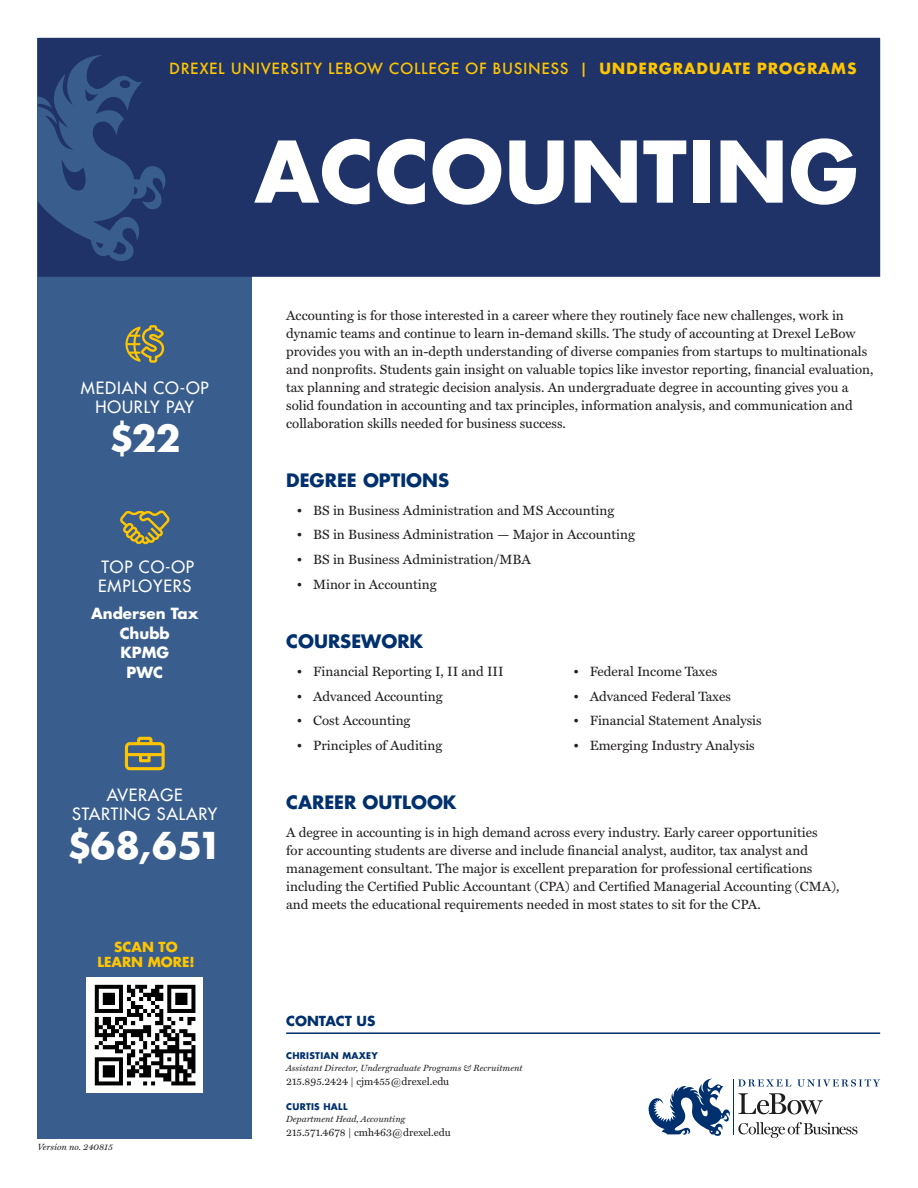
<style>
.page{position:relative;width:918px;height:1188px;background:#fff}
.page>*{position:absolute;margin:0;border:0;box-sizing:border-box;transform-origin:0 0}
.t1{font:700 82.5px "Futura Std";letter-spacing:.01em;color:#fff}
.Sidebar_Header{font:700 36px "Futura Std";letter-spacing:-.005em;color:#fff}
.t2{font:700 18px "Futura Std";color:#00306d}
.Sidebar_Header-2{font:500 16.5px/19.2px "Futura Std";letter-spacing:.05em;color:#fff;text-align:center}
.t3{font:500 15px "Futura";letter-spacing:.04em;color:#ffc500}
.Sidebar_Header_Not_Bold{font:700 15px "Futura Std";color:#fff}
.body_copy{font:13.5px/18px "Miller Text";color:#231f20}
.t4{font:700 13.5px "Futura Std";color:#ffc500}
.t5{font:700 13.5px "Futura Std";color:#00306d}
.Contact{font:10.5px "Miller Text";color:#231f20}
.Contact-2{font:italic 9px "Miller Text";color:#231f20}
.Contact-3{font:700 9px "Futura Std";letter-spacing:.03em;color:#00306d}
.s1{font-weight:700}
</style>
<div class="page">
<div style="left:38px;top:38px;width:214px;height:1100px;background:#395e8d"></div>
<div style="left:38px;top:38px;width:842px;height:239px;background:#1f3369"></div>
<svg style="left:113px;top:242px;width:16px;height:16px"></svg>
<div style="left:120px;top:80px;width:10px;height:8px;background:#1f3369;border-radius:50%"></div>
<svg style="left:134px;top:187px;width:5px;height:8px"></svg>
<svg style="left:125px;top:737px;width:40px;height:33px"></svg>
<svg style="left:120px;top:510px;width:50px;height:34px"></svg>
<svg style="left:125px;top:325px;width:39px;height:38px"></svg>
<img style="left:87px;top:977px;width:116px;height:116px">
<hr style="left:286px;top:1032px;width:594px;height:2px;background:#00306d">
<svg style="left:738px;top:1093px;width:85px;height:21px"></svg>
<svg style="left:738px;top:1079px;width:53px;height:8px"></svg>
<svg style="left:797px;top:1079px;width:83px;height:8px"></svg>
<svg style="left:738px;top:1122px;width:120px;height:16px"></svg>
<hr style="left:733px;top:1079px;width:1px;height:55px;background:#00306d">
<svg style="left:649px;top:1079px;width:81px;height:57px"></svg>
<p class="t3" style="left:169px;top:58px;width:689px">DREXEL UNIVERSITY LEBOW COLLEGE OF BUSINESS | <span class="s1">UNDERGRADUATE PROGRAMS</span></p>
<p class="t1" style="left:255px;top:117px;width:605px">ACCOUNTING</p>
<p class="Sidebar_Header-2" style="left:81px;top:378px;width:129px">MEDIAN CO-OP<br>HOURLY PAY</p>
<p class="Sidebar_Header" style="left:109px;top:415px;width:73px">$22</p>
<p class="Sidebar_Header-2" style="left:98px;top:557px;width:97px;text-align:left">TOP CO-OP<br>EMPLOYERS</p>
<p class="Sidebar_Header_Not_Bold" style="left:91px;top:604px;width:109px">Andersen Tax</p>
<p class="Sidebar_Header_Not_Bold" style="left:120px;top:623px;width:52px">Chubb</p>
<p class="Sidebar_Header_Not_Bold" style="left:120px;top:643px;width:50px">KPMG</p>
<p class="Sidebar_Header_Not_Bold" style="left:127px;top:662px;width:38px">PWC</p>
<p class="Sidebar_Header-2" style="left:72px;top:785px;width:147px">AVERAGE<br>STARTING SALARY</p>
<p class="Sidebar_Header" style="left:67px;top:822px;width:157px">$68,651</p>
<p class="t4" style="left:114px;top:938px;width:65px">SCAN TO</p>
<p class="t4" style="left:97px;top:953px;width:99px">LEARN MORE!</p>
<p class="Contact-2" style="left:38px;top:1142px;width:76px">Version no. 240815</p>
<p class="body_copy" style="left:286px;top:307px;width:589px">Accounting is for those interested in a career where they routinely face new challenges, work in dynamic teams and continue to learn in-demand skills. The study of accounting at Drexel LeBow provides you with an in-depth understanding of diverse companies from startups to multinationals and nonprofits. Students gain insight on valuable topics like investor reporting, financial evaluation, tax planning and strategic decision analysis. An undergraduate degree in accounting gives you a solid foundation in accounting and tax principles, information analysis, and communication and collaboration skills needed for business success.</p>
<p class="t2" style="left:286px;top:468px;width:165px">DEGREE OPTIONS</p>
<p class="body_copy" style="left:297px;top:501px;width:319px">• BS in Business Administration and MS Accounting</p>
<p class="body_copy" style="left:297px;top:526px;width:340px">• BS in Business Administration — Major in Accounting</p>
<p class="body_copy" style="left:297px;top:551px;width:235px">• BS in Business Administration/MBA</p>
<p class="body_copy" style="left:297px;top:576px;width:141px">• Minor in Accounting</p>
<p class="t2" style="left:286px;top:629px;width:139px">COURSEWORK</p>
<p class="body_copy" style="left:297px;top:663px;width:208px">• Financial Reporting I, II and III</p>
<p class="body_copy" style="left:297px;top:687px;width:147px">• Advanced Accounting</p>
<p class="body_copy" style="left:297px;top:712px;width:115px">• Cost Accounting</p>
<p class="body_copy" style="left:297px;top:737px;width:147px">• Principles of Auditing</p>
<p class="t2" style="left:286px;top:790px;width:172px">CAREER OUTLOOK</p>
<p class="body_copy" style="left:573px;top:663px;width:145px">• Federal Income Taxes</p>
<p class="body_copy" style="left:573px;top:687px;width:159px">• Advanced Federal Taxes</p>
<p class="body_copy" style="left:573px;top:712px;width:190px">• Financial Statement Analysis</p>
<p class="body_copy" style="left:573px;top:737px;width:183px">• Emerging Industry Analysis</p>
<p class="body_copy" style="left:286px;top:824px;width:555px">A degree in accounting is in high demand across every industry. Early career opportunities<br>for accounting students are diverse and include financial analyst, auditor, tax analyst and management consultant. The major is excellent preparation for professional certifications including the Certified Public Accountant (CPA) and Certified Managerial Accounting (CMA), and meets the educational requirements needed in most states to sit for the CPA.</p>
<p class="t5" style="left:286px;top:1012px;width:91px">CONTACT US</p>
<p class="Contact-3" style="left:286px;top:1050px;width:93px">CHRISTIAN MAXEY</p>
<p class="Contact-2" style="left:286px;top:1063px;width:238px">Assistant Director, Undergraduate Programs &amp; Recruitment</p>
<p class="Contact" style="left:286px;top:1075px;width:165px">215.895.2424 | cjm455@drexel.edu</p>
<p class="Contact-3" style="left:286px;top:1101px;width:63px">CURTIS HALL</p>
<p class="Contact-2" style="left:286px;top:1114px;width:121px">Department Head, Accounting</p>
<p class="Contact" style="left:286px;top:1126px;width:166px">215.571.4678 | cmh463@drexel.edu</p>
</div>
